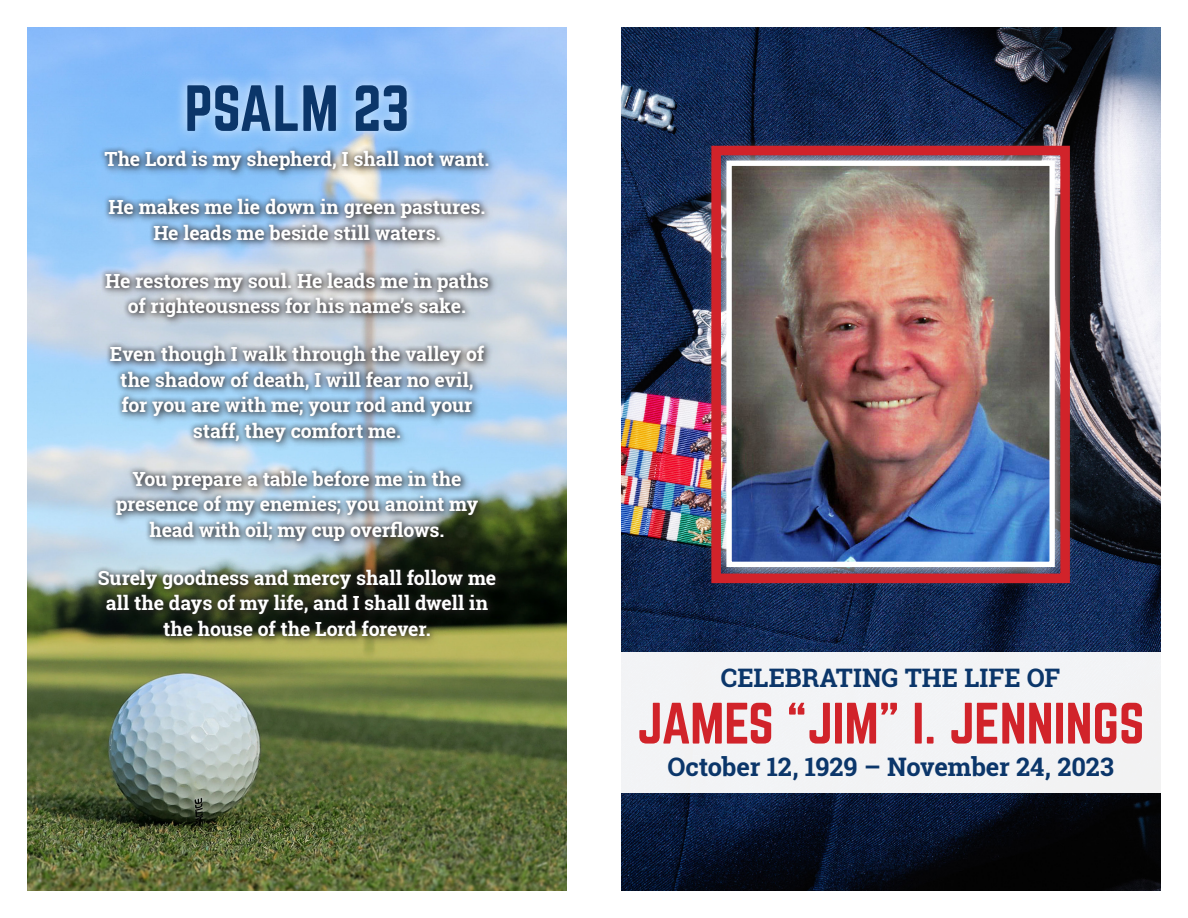
<style>
.page{position:relative;width:1188px;height:918px;background:#fff}
.page>*{position:absolute;margin:0;border:0;box-sizing:border-box;transform-origin:0 0}
.t1{font:57px "Norwester";letter-spacing:-.01em;color:#0b366a}
.t2{font:51px "Norwester";color:#d1232a}
.t3{font:700 25.5px "Roboto Slab";letter-spacing:-.005em;color:#0b366a}
.t4{font:700 19.5px/25.5px "Roboto Slab";letter-spacing:-.01em;color:#fff;text-align:center}
</style>
<div class="page">
<img style="left:27px;top:27px;width:540px;height:864px">
<img style="left:621px;top:27px;width:540px;height:864px">
<div style="left:616px;top:652px;width:550px;height:141px;background:#f2f3f5"></div>
<div style="left:175px;top:72px;width:244px;height:72px;background:#fff;opacity:.75"></div>
<img style="left:704px;top:138px;width:373px;height:451px">
<img style="left:732px;top:167px;width:317px;height:394px">
<div style="left:726px;top:161px;width:329px;height:406px;border:5px solid #fff"></div>
<div style="left:711px;top:146px;width:359px;height:437px;border:10px solid #d1232a"></div>
<div style="left:93px;top:145px;width:409px;height:497px;background:#231f20;opacity:.75"></div>
<p class="t1" style="left:185px;top:81px;width:226px">PSALM 23</p>
<p class="t4" style="left:104px;top:146px;width:387px">The Lord is my shepherd, I shall not want.</p>
<p class="t4" style="left:109px;top:194px;width:378px">He makes me lie down in green pastures.</p>
<p class="t4" style="left:153px;top:220px;width:289px">He leads me beside still waters.</p>
<p class="t4" style="left:105px;top:268px;width:385px">He restores my soul. He leads me in paths of righteousness for his name’s sake.</p>
<p class="t4" style="left:110px;top:341px;width:376px">Even though I walk through the valley of the shadow of death, I will fear no evil,</p>
<p class="t4" style="left:122px;top:392px;width:352px">for you are with me; your rod and your staff, they comfort me.</p>
<p class="t4" style="left:116px;top:466px;width:364px">You prepare a table before me in the presence of my enemies; you anoint my head with oil; my cup overflows.</p>
<p class="t4" style="left:98px;top:565px;width:400px">Surely goodness and mercy shall follow me all the days of my life, and I shall dwell in the house of the Lord forever.</p>
<p class="t3" style="left:721px;top:661px;width:341px">CELEBRATING THE LIFE OF</p>
<p class="t2" style="left:637px;top:699px;width:509px">JAMES “JIM” I. JENNINGS</p>
<p class="t3" style="left:667px;top:749px;width:448px">October 12, 1929 – November 24, 2023</p>
</div>
